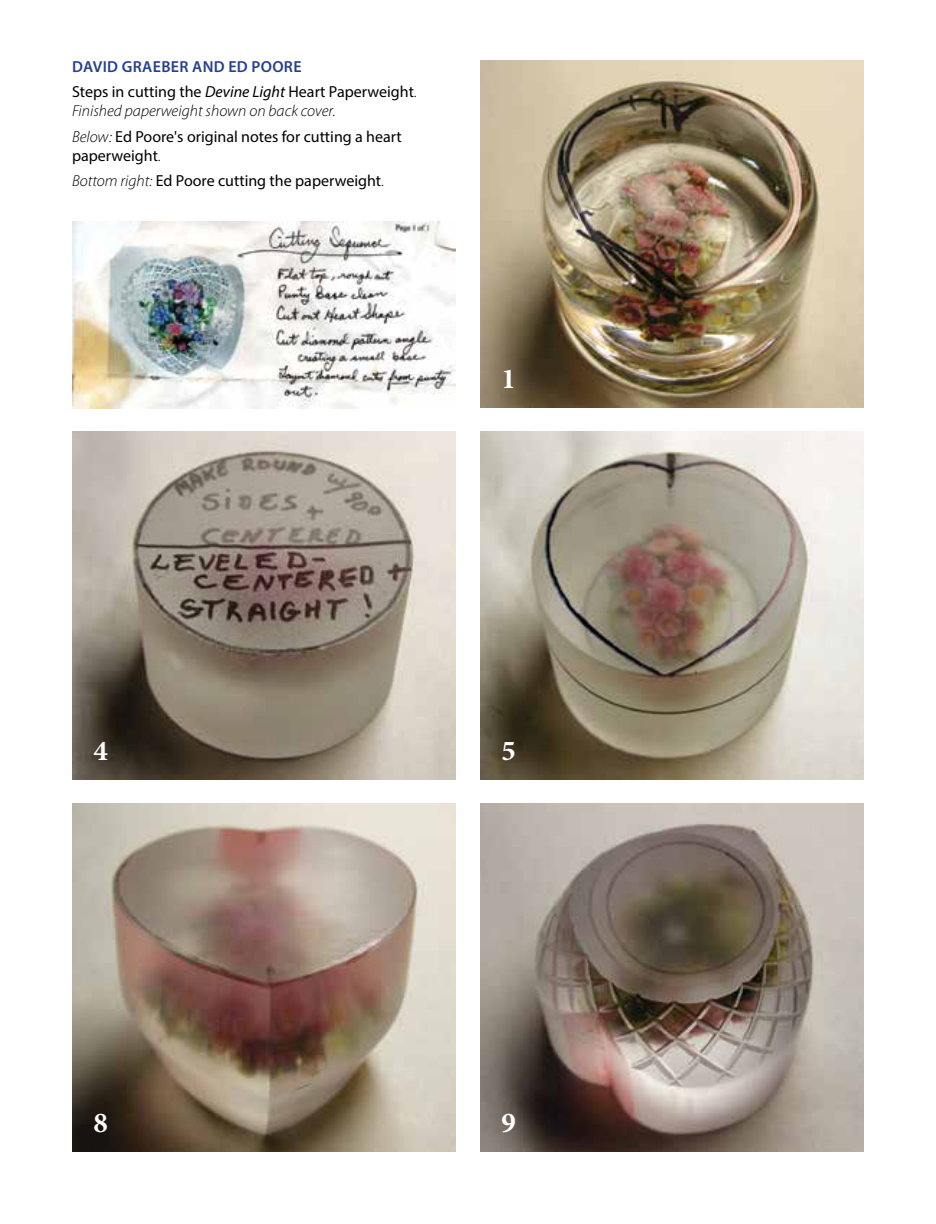
<style>
.page{position:relative;width:936px;height:1224px;background:#fff}
.page>*{position:absolute;margin:0;border:0;box-sizing:border-box;transform-origin:0 0}
.t1{font:700 28.8px "Minion Pro";color:#fff}
.t2{font:16px/25.2px "Myriad Pro";color:#000}
.t3{font:italic 300 16px/25.2px "Myriad Pro";color:#000}
.s1{font-weight:600;color:#25408f}
.s2{font-style:italic}
.s3{font-weight:300}
.s4{font-weight:400;font-style:normal}
.s5{font-weight:300;font-style:italic}
</style>
<div class="page">
<img style="left:72px;top:222px;width:384px;height:186px">
<img style="left:480px;top:60px;width:384px;height:348px">
<img style="left:72px;top:432px;width:384px;height:348px">
<img style="left:480px;top:432px;width:384px;height:348px">
<img style="left:72px;top:804px;width:384px;height:348px">
<img style="left:480px;top:804px;width:384px;height:348px">
<p class="t2" style="left:72px;top:54px;width:346px"><span class="s1">DAVID GRAEBER AND ED POORE<br></span>Steps in cutting the <span class="s2">Devine Light</span> Heart Paperweight<span class="s3">.</span></p>
<p class="t3" style="left:72px;top:98px;width:331px">Finished paperweight shown on back cover.<br>Below: <span class="s4">Ed Poore's original notes for cutting a heart</span></p>
<p class="t2" style="left:72px;top:143px;width:313px">paperweight<span class="s3">.<br></span><span class="s5">Bottom right:</span> Ed Poore cutting the paperweight<span class="s3">.</span></p>
<h1 class="t1" style="left:501px;top:359px;width:16px">1</h1>
<h1 class="t1" style="left:93px;top:731px;width:16px">4</h1>
<h1 class="t1" style="left:501px;top:731px;width:16px">5</h1>
<h1 class="t1" style="left:93px;top:1103px;width:16px">8</h1>
<h1 class="t1" style="left:501px;top:1103px;width:16px">9</h1>
</div>
